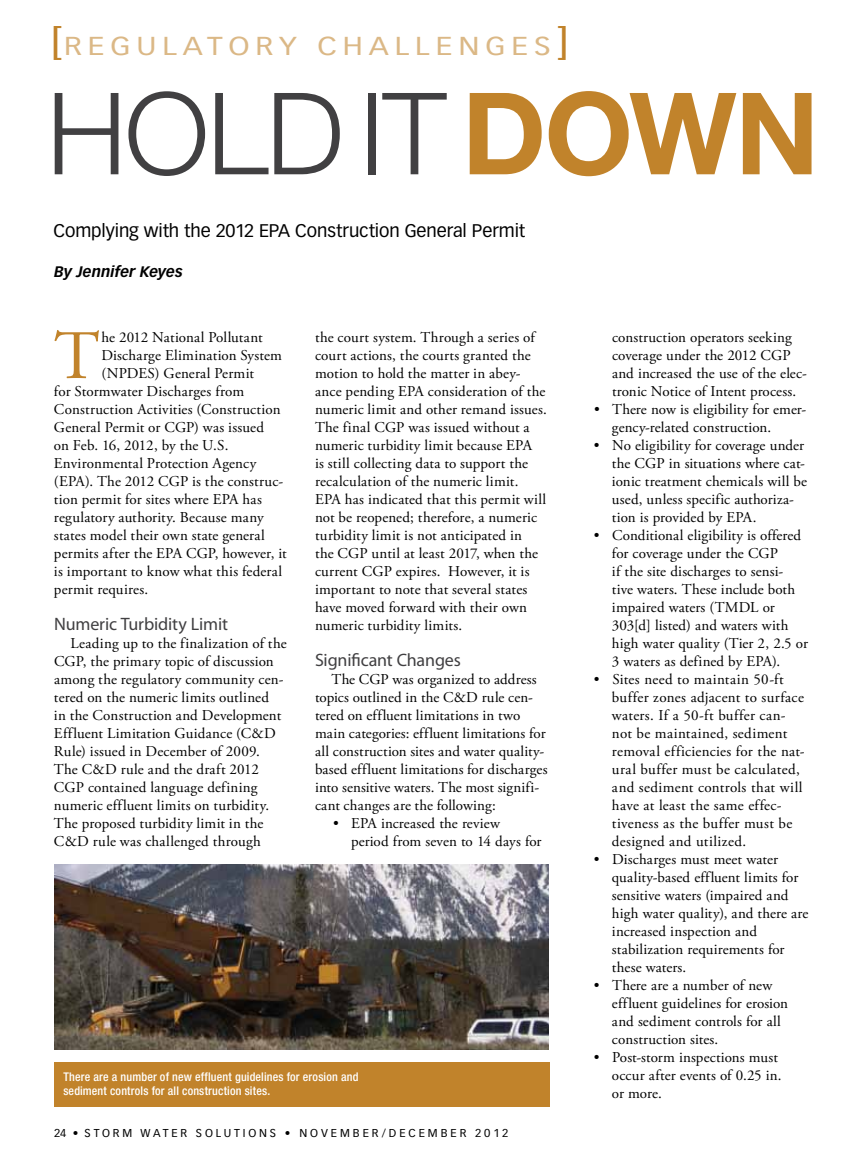
<style>
.page{position:relative;width:864px;height:1161px;background:#fff}
.page>*{position:absolute;margin:0;border:0;box-sizing:border-box;transform-origin:0 0}
.t1{font:300 113.85px "Helvetica Neue LT Std";letter-spacing:-.02em;color:#414042}
.t2{font:69.3px "Adobe Garamond Pro";color:#c1832b}
.t3{font:38.25px "Vectora LT Std";color:#c1832b;scale:1.18 1}
.t4{font:25.5px "Vectora LT Std";color:#dbb886;scale:1.18 1}
.t5{font:18px "Vectora LT Std";letter-spacing:-.005em;color:#000}
.t6{font:18px "Myriad Pro";letter-spacing:-.01em;color:#414042}
.t7{font:15px/18px "Adobe Garamond Pro";letter-spacing:.01em;color:#000}
.t8{font:italic 700 15px "Vectora LT Std";color:#000}
.t9{font:500 condensed 12px/14.4px "Helvetica Neue LT Std";letter-spacing:.015em;color:#fff}
.t10{font:11.25px "Vectora LT Std";letter-spacing:.25em;color:#000}
.s1{font-size:38.25px;color:#c1832b}
.s2{font-weight:700;color:#c1832b}
</style>
<div class="page">
<img style="left:54px;top:864px;width:495px;height:186px">
<div style="left:54px;top:1063px;width:495px;height:44px;background:#c1832b"></div>
<h3 class="t4" style="left:51px;top:31px;width:52px"><span class="s1">[</span>Regulator</h3>
<h3 class="t4" style="left:279px;top:31px;width:97px">y challenges</h3>
<h3 class="t3" style="left:557px;top:19px;width:11px">]</h3>
<h1 class="t1" style="left:46px;top:64px;width:774px">Hold It <span class="s2">DOWN</span></h1>
<p class="t5" style="left:54px;top:220px;width:473px">Complying with the 2012 EPA Construction General Permit</p>
<p class="t8" style="left:54px;top:263px;width:130px">By Jennifer Keyes</p>
<h2 class="t2" style="left:54px;top:314px;width:47px">T</h2>
<p class="t7" style="left:101px;top:329px;width:163px">he 2012 National Pollutant</p>
<p class="t7" style="left:101px;top:347px;width:182px">Discharge Elimination System</p>
<p class="t7" style="left:101px;top:365px;width:154px">(NPDES) General Permit</p>
<p class="t7" style="left:54px;top:383px;width:192px">for Stormwater Discharges from</p>
<p class="t7" style="left:54px;top:401px;width:228px">Construction Activities (Construction</p>
<p class="t7" style="left:54px;top:419px;width:212px">General Permit or CGP) was issued</p>
<p class="t7" style="left:54px;top:437px;width:176px">on Feb. 16, 2012, by the U.S.</p>
<p class="t7" style="left:54px;top:455px;width:204px">Environmental Protection Agency</p>
<p class="t7" style="left:54px;top:473px;width:231px">(EPA). The 2012 CGP is the construc-</p>
<p class="t7" style="left:54px;top:491px;width:209px">tion permit for sites where EPA has</p>
<p class="t7" style="left:54px;top:509px;width:211px">regulatory authority. Because many</p>
<p class="t7" style="left:54px;top:527px;width:212px">states model their own state general</p>
<p class="t7" style="left:54px;top:545px;width:234px">permits after the EPA CGP, however, it</p>
<p class="t7" style="left:54px;top:563px;width:230px">is important to know what this federal</p>
<p class="t7" style="left:54px;top:581px;width:96px">permit requires.</p>
<p class="t6" style="left:54px;top:614px;width:176px">Numeric Turbidity Limit</p>
<p class="t7" style="left:54px;top:635px;width:234px;text-indent:17px">Leading up to the finalization of the CGP, the primary topic of discussion among the regulatory community cen&shy;tered on the numeric limits outlined<br>in the Construction and Development Effluent Limitation Guidance (C&amp;D Rule) issued in December of 2009.<br>The C&amp;D rule and the draft 2012<br>CGP contained language defining numeric effluent limits on turbidity.<br>The proposed turbidity limit in the C&amp;D rule was challenged through</p>
<p class="t7" style="left:315px;top:329px;width:234px">the court system. Through a series of court actions, the courts granted the motion to hold the matter in abey&shy;ance pending EPA consideration of the numeric limit and other remand issues.<br>The final CGP was issued without a numeric turbidity limit because EPA<br>is still collecting data to support the recalculation of the numeric limit.<br>EPA has indicated that this permit will not be reopened; therefore, a numeric turbidity limit is not anticipated in<br>the CGP until at least 2017, when the current CGP expires. However, it is important to note that several states have moved forward with their own numeric turbidity limits.</p>
<p class="t6" style="left:315px;top:650px;width:147px">Significant Changes</p>
<p class="t7" style="left:315px;top:671px;width:234px;text-indent:16px">The CGP was organized to address topics outlined in the C&amp;D rule cen&shy;tered on effluent limitations in two main categories: effluent limitations for all construction sites and water quality&shy;based effluent limitations for discharges into sensitive waters. The most signifi&shy;cant changes are the following:</p>
<p class="t7" style="left:351px;top:815px;width:192px;text-indent:-18px">• EPA increased the review<br>period from seven to 14 days for</p>
<p class="t9" style="left:63px;top:1069px;width:297px">There are a number of new effluent guidelines for erosion and sediment controls for all construction sites.</p>
<p class="t10" style="left:54px;top:1127px;width:456px">24 • STORM WATER SOLUTIONS • NOVEMBER/DECEMBER 2012</p>
<p class="t7" style="left:612px;top:329px;width:196px">construction operators seeking coverage under the 2012 CGP and increased the use of the elec&shy;tronic Notice of Intent process.</p>
<p class="t7" style="left:612px;top:401px;width:196px;text-indent:-18px">• There now is eligibility for emer&shy;gency-related construction.</p>
<p class="t7" style="left:612px;top:437px;width:197px;text-indent:-18px">• No eligibility for coverage under the CGP in situations where cat&shy;ionic treatment chemicals will be used, unless specific authoriza&shy;tion is provided by EPA.</p>
<p class="t7" style="left:612px;top:527px;width:198px;text-indent:-18px">• Conditional eligibility is offered for coverage under the CGP<br>if the site discharges to sensi&shy;tive waters. These include both impaired waters (TMDL or<br>303[d] listed) and waters with high water quality (Tier 2, 2.5 or<br>3 waters as defined by EPA).</p>
<p class="t7" style="left:612px;top:671px;width:194px;text-indent:-18px">• Sites need to maintain 50-ft buffer zones adjacent to surface waters. If a 50-ft buffer can&shy;not be maintained, sediment removal efficiencies for the nat&shy;ural buffer must be calculated, and sediment controls that will have at least the same effec&shy;tiveness as the buffer must be designed and utilized.</p>
<p class="t7" style="left:612px;top:851px;width:198px;text-indent:-18px">• Discharges must meet water quality-based effluent limits for sensitive waters (impaired and high water quality), and there are increased inspection and stabilization requirements for these waters.</p>
<p class="t7" style="left:612px;top:977px;width:178px;text-indent:-18px">• There are a number of new effluent guidelines for erosion and sediment controls for all construction sites.</p>
<p class="t7" style="left:612px;top:1049px;width:171px;text-indent:-18px">• Post-storm inspections must occur after events of 0.25 in. or more.</p>
</div>
